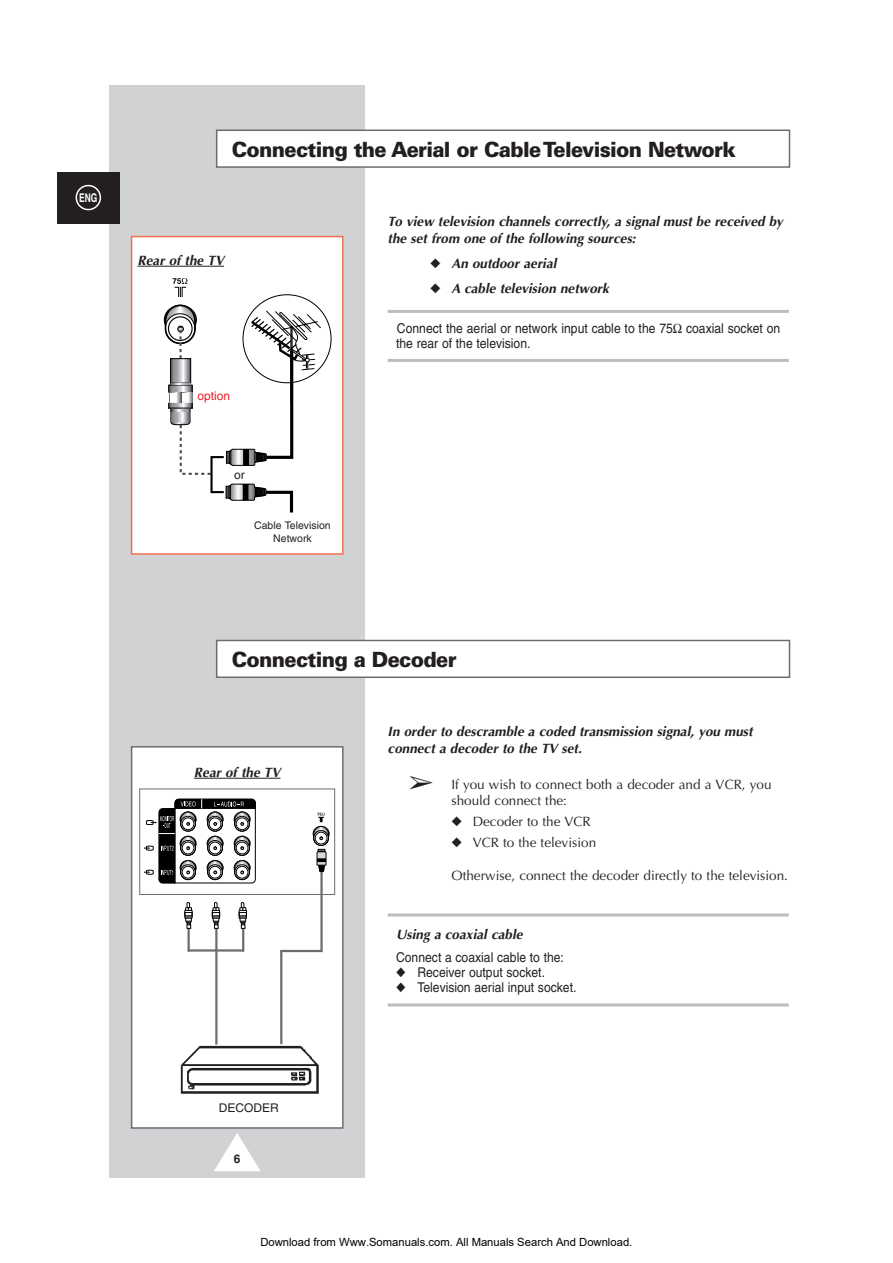
<style>
.page{position:relative;width:893px;height:1263px;background:#fff}
.page>*{position:absolute;margin:0;border:0;box-sizing:border-box;transform-origin:0 0}
.t1{font:900 21px "Univers";letter-spacing:-.035em;color:#231f20;scale:.95 1}
.t2{font:italic 700 13.5px/16.5px "Optima";color:#231f20}
.t3{font:13.5px/15px "Helvetica";color:#231f20;scale:.9 1}
.t4{font:13.5px/16.5px "Optima";color:#231f20}
.t5{font:12px "Helvetica";color:#231f20}
.t6{font:12px "Helvetica";color:#ee1e24}
.t7{font:700 12px "Helvetica";color:#fff;scale:.7 1}
.t8{font:700 12px "Helvetica";color:#231f20}
.t9{font:11.25px "Arial";color:#000}
.t10{font:10.5px/12.6px "Helvetica";color:#231f20;text-align:center}
</style>
<div class="page">
<div style="left:110px;top:86px;width:255px;height:1092px;background:#d1d2d4"></div>
<svg style="left:214px;top:1133px;width:46px;height:38px"></svg>
<div style="left:57px;top:172px;width:63px;height:51px;background:#231f20"></div>
<svg style="left:76px;top:185px;width:25px;height:25px"></svg>
<hr style="left:387px;top:310px;width:401px;height:3px;background:#bcbdc0">
<hr style="left:387px;top:359px;width:401px;height:3px;background:#bcbdc0">
<div style="left:217px;top:130px;width:572px;height:37px;background:#fff"></div>
<div style="left:216px;top:130px;width:574px;height:38px;border:2px solid #6c6d70"></div>
<div style="left:132px;top:237px;width:211px;height:317px;background:#fff"></div>
<svg style="left:225px;top:484px;width:69px;height:29px"></svg>
<svg style="left:173px;top:278px;width:14px;height:19px"></svg>
<svg style="left:164px;top:304px;width:46px;height:171px"></svg>
<svg style="left:226px;top:310px;width:95px;height:156px"></svg>
<div style="left:210px;top:456px;width:15px;height:37px;border:2px solid #000"></div>
<div style="left:131px;top:236px;width:212px;height:319px;border:2px solid #f37052"></div>
<hr style="left:138px;top:266px;width:86px;height:1px;background:#231f20">
<hr style="left:387px;top:914px;width:401px;height:2px;background:#bcbdc0">
<hr style="left:387px;top:1004px;width:401px;height:2px;background:#bcbdc0">
<div style="left:217px;top:640px;width:572px;height:37px;background:#fff"></div>
<div style="left:216px;top:640px;width:574px;height:38px;border:2px solid #6c6d70"></div>
<div style="left:132px;top:747px;width:211px;height:381px;background:#fff"></div>
<div style="left:131px;top:746px;width:212px;height:383px;border:2px solid #6c6d70"></div>
<hr style="left:194px;top:778px;width:86px;height:1px;background:#231f20">
<svg style="left:313px;top:826px;width:15px;height:20px"></svg>
<div style="left:313px;top:826px;width:16px;height:20px;border:1px solid #000;border-radius:7px"></div>
<div style="left:315px;top:832px;width:12px;height:12px;background:#fff;border:1px solid #000;border-radius:50%"></div>
<svg style="left:313px;top:813px;width:16px;height:27px"></svg>
<svg style="left:144px;top:799px;width:112px;height:85px"></svg>
<div style="left:139px;top:789px;width:196px;height:106px;border:1px solid #6c6d70"></div>
<hr style="left:187px;top:917px;width:3px;height:35px;background:#6c6d70">
<svg style="left:184px;top:902px;width:9px;height:27px"></svg>
<hr style="left:215px;top:927px;width:2px;height:118px;background:#6c6d70">
<svg style="left:211px;top:902px;width:9px;height:27px"></svg>
<hr style="left:242px;top:916px;width:2px;height:36px;background:#6c6d70">
<svg style="left:238px;top:902px;width:9px;height:27px"></svg>
<hr style="left:188px;top:949px;width:56px;height:3px;background:#6c6d70">
<hr style="left:320px;top:868px;width:2px;height:84px;background:#6c6d70">
<svg style="left:317px;top:849px;width:9px;height:24px"></svg>
<hr style="left:280px;top:950px;width:42px;height:2px;background:#6c6d70">
<hr style="left:280px;top:950px;width:2px;height:94px;background:#6c6d70">
<img style="left:180px;top:1045px;width:139px;height:49px">
<p class="t7" style="left:79px;top:193px;width:28px">ENG</p>
<h1 class="t1" style="left:232px;top:141px;width:532px">Connecting the Aerial or Cable Television Network</h1>
<p class="t2" style="left:138px;top:253px;width:88px">Rear of the TV</p>
<p class="t6" style="left:197px;top:392px;width:34px">option</p>
<p class="t5" style="left:234px;top:471px;width:12px">or</p>
<p class="t10" style="left:254px;top:520px;width:78px">Cable Television<br>Network</p>
<p class="t2" style="left:387px;top:215px;width:397px">To view television channels correctly, a signal must be received by the set from one of the following sources:</p>
<p class="t2" style="left:430px;top:256px;width:128px">◆ An outdoor aerial</p>
<p class="t2" style="left:430px;top:281px;width:180px">◆ A cable television network</p>
<p class="t3" style="left:396px;top:322px;width:428px">Connect the aerial or network input cable to the 75 coaxial socket on the rear of the television.</p>
<h1 class="t1" style="left:232px;top:652px;width:238px">Connecting a Decoder</h1>
<p class="t2" style="left:194px;top:765px;width:88px">Rear of the TV</p>
<p class="t5" style="left:219px;top:1103px;width:61px">DECODER</p>
<p class="t8" style="left:234px;top:1154px;width:8px">6</p>
<p class="t2" style="left:387px;top:725px;width:366px">In order to descramble a coded transmission signal, you must connect a decoder to the TV set.</p>
<p class="t4" style="left:451px;top:777px;width:321px;text-indent:-43px">➢ If you wish to connect both a decoder and a VCR, you should connect the:</p>
<p class="t4" style="left:451px;top:815px;width:141px">◆ Decoder to the VCR</p>
<p class="t4" style="left:451px;top:835px;width:146px">◆ VCR to the television</p>
<p class="t4" style="left:451px;top:868px;width:338px">Otherwise, connect the decoder directly to the television.</p>
<p class="t2" style="left:396px;top:927px;width:128px">Using a coaxial cable</p>
<p class="t3" style="left:396px;top:951px;width:188px">Connect a coaxial cable to the:</p>
<p class="t3" style="left:396px;top:966px;width:167px">◆ Receiver output socket.</p>
<p class="t3" style="left:396px;top:981px;width:202px">◆ Television aerial input socket.</p>
<p class="t9" style="left:260px;top:1235px;width:373px">Download from Www.Somanuals.com. All Manuals Search And Download.</p>
</div>
